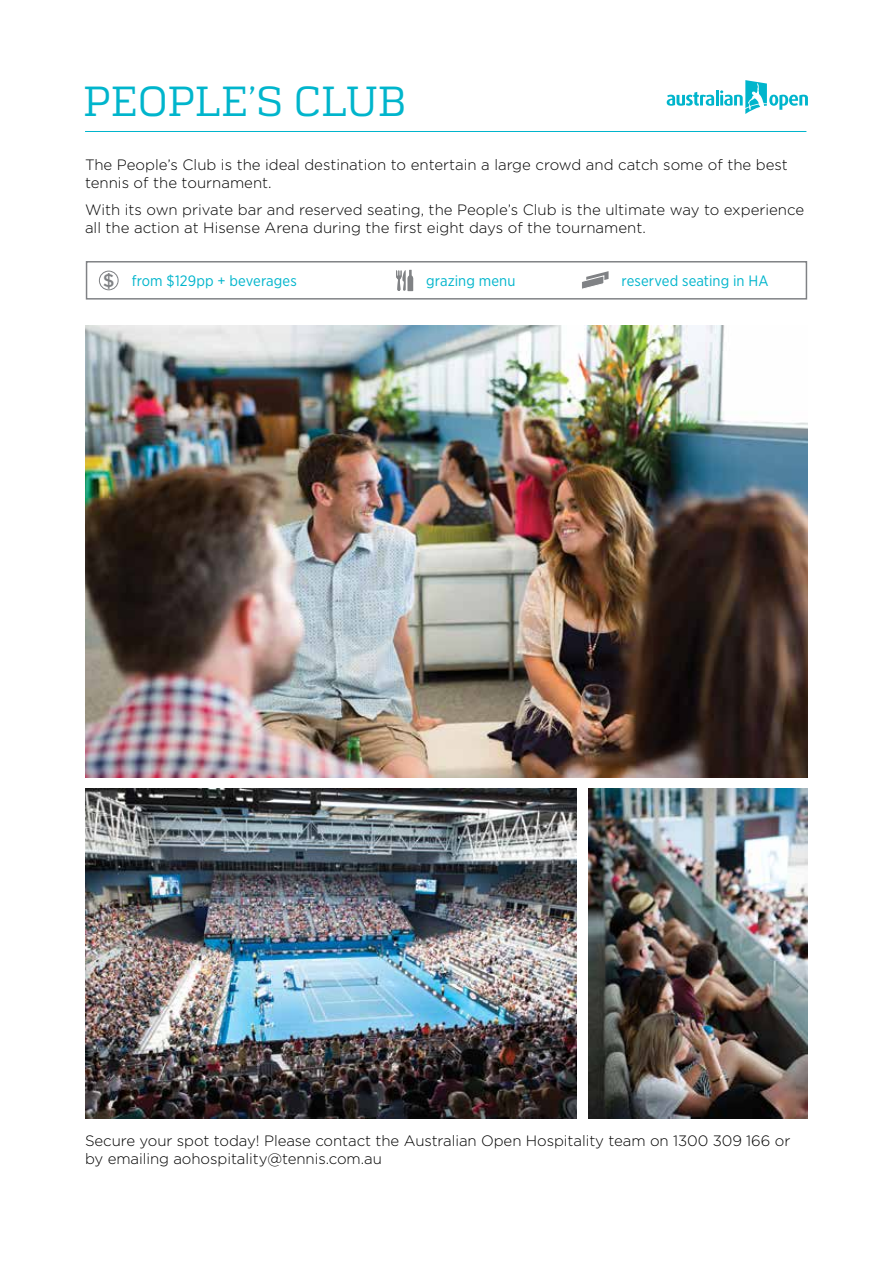
<style>
.page{position:relative;width:893px;height:1263px;background:#fff}
.page>*{position:absolute;margin:0;border:0;box-sizing:border-box;transform-origin:0 0}
.t1{font:42px "Quadon";color:#00b5cc}
.t2{font:300 15px/18px "Gotham HTF";color:#000}
.t3{font:15px "Gotham Narrow";letter-spacing:.005em;color:#00b5cc}
.s1{font-family:"Gotham HTF";font-weight:500;font-size:18.45px;color:#808285}
</style>
<div class="page">
<hr style="left:85px;top:131px;width:721px;height:1px;background:#00b5cc">
<svg style="left:667px;top:92px;width:47px;height:14px"></svg>
<hr style="left:716px;top:90px;width:3px;height:15px;background:#00b5cc">
<svg style="left:720px;top:80px;width:88px;height:34px"></svg>
<img style="left:85px;top:326px;width:723px;height:452px">
<img style="left:85px;top:788px;width:492px;height:330px">
<img style="left:588px;top:788px;width:220px;height:330px">
<div style="left:86px;top:261px;width:721px;height:39px;border:2px solid #808285"></div>
<svg style="left:99px;top:271px;width:20px;height:19px"></svg>
<svg style="left:582px;top:271px;width:27px;height:18px"></svg>
<svg style="left:396px;top:270px;width:17px;height:21px"></svg>
<h1 class="t1" style="left:84px;top:77px;width:325px">PEOPLE’S CLUB</h1>
<p class="t2" style="left:85px;top:156px;width:704px">The People’s Club is the ideal destination to entertain a large crowd and catch some of the best tennis of the tournament.</p>
<p class="t2" style="left:85px;top:200px;width:721px">With its own private bar and reserved seating, the People’s Club is the ultimate way to experience all the action at Hisense Arena during the first eight days of the tournament.</p>
<p class="t3" style="left:103px;top:272px;width:196px"><span class="s1">$</span> from $129pp + beverages</p>
<p class="t3" style="left:426px;top:272px;width:91px">grazing menu</p>
<p class="t3" style="left:621px;top:272px;width:149px">reserved seating in HA</p>
<p class="t2" style="left:85px;top:1131px;width:707px">Secure your spot today! Please contact the Australian Open Hospitality team on 1300 309 166 or by emailing aohospitality@tennis.com.au</p>
</div>
